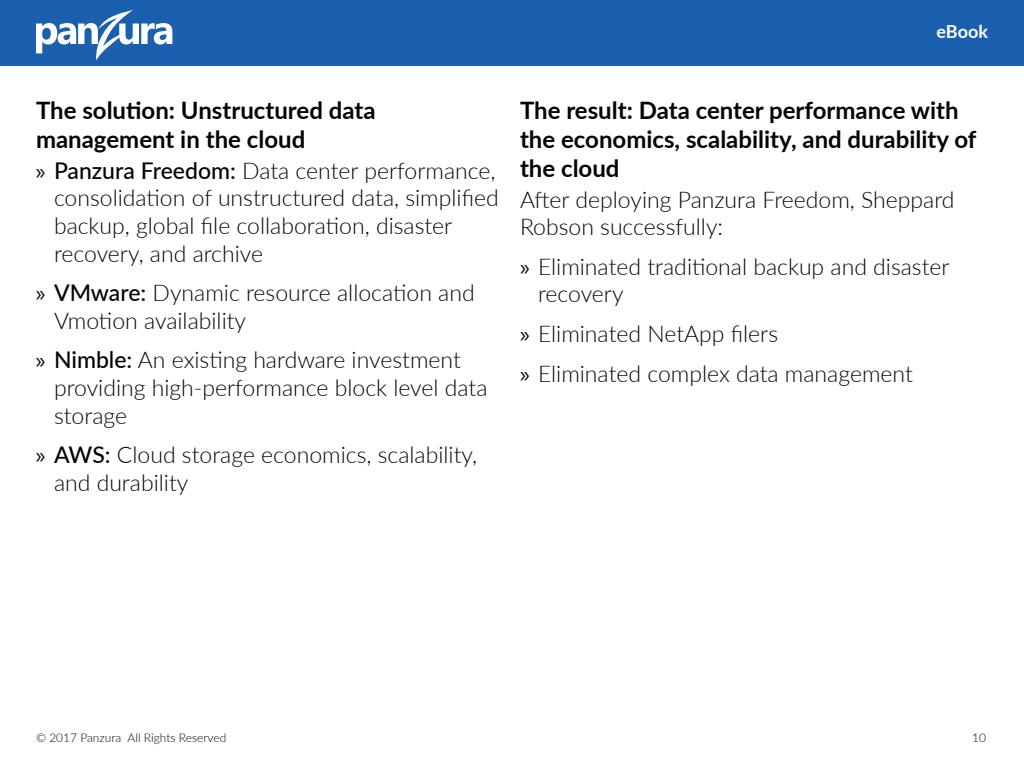
<style>
.page{position:relative;width:1024px;height:768px;background:#fff}
.page>*{position:absolute;margin:0;border:0;box-sizing:border-box;transform-origin:0 0}
.t1{font:700 24px/28.8px "Lato";color:#040503}
.t2{font:300 23px/27.6px "Lato";color:#040503}
.t3{font:700 18px "Lato";letter-spacing:-.005em;color:#fff}
.t4{font:300 12px "Lato";color:#040503}
.s1{font-family:"Myriad Pro";font-weight:400}
.s2{font-weight:500}
</style>
<div class="page">
<div style="left:0;top:0;width:1024px;height:66px;background:#1b60ae"></div>
<svg style="left:36px;top:10px;width:136px;height:50px"></svg>
<p class="t3" style="left:937px;top:19px;width:53px">eBook</p>
<p class="t1" style="left:36px;top:95px;width:341px">The solution: Unstructured data management in the cloud</p>
<p class="t2" style="left:54px;top:156px;width:446px;text-indent:-18px"><span class="s1">»</span> <span class="s2">Panzura Freedom:</span> Data center performance, consolidation of unstructured data, simplified backup, global file collaboration, disaster recovery, and archive</p>
<p class="t2" style="left:54px;top:278px;width:422px;text-indent:-18px"><span class="s1">»</span> <span class="s2">VMware:</span> Dynamic resource allocation and<br>Vmotion availability</p>
<p class="t2" style="left:54px;top:345px;width:435px;text-indent:-18px"><span class="s1">»</span> <span class="s2">Nimble:</span> An existing hardware investment providing high-performance block level data storage</p>
<p class="t2" style="left:54px;top:440px;width:425px;text-indent:-18px"><span class="s1">»</span> <span class="s2">AWS:</span> Cloud storage economics, scalability, and durability</p>
<p class="t1" style="left:520px;top:95px;width:458px">The result: Data center performance with the economics, scalability, and durability of the cloud</p>
<p class="t2" style="left:520px;top:185px;width:436px">After deploying Panzura Freedom, Sheppard<br>Robson successfully:</p>
<p class="t2" style="left:538px;top:252px;width:413px;text-indent:-18px"><span class="s1">»</span> Eliminated traditional backup and disaster recovery</p>
<p class="t2" style="left:520px;top:313px;width:394px;line-height:39.6px"><span class="s1">»</span> Eliminated NetApp filers<br><span class="s1">»</span> Eliminated complex data management</p>
<p class="t4" style="left:36px;top:729px;width:192px">© 2017 Panzura All Rights Reserved</p>
<p class="t4" style="left:972px;top:729px;width:15px">10</p>
</div>
